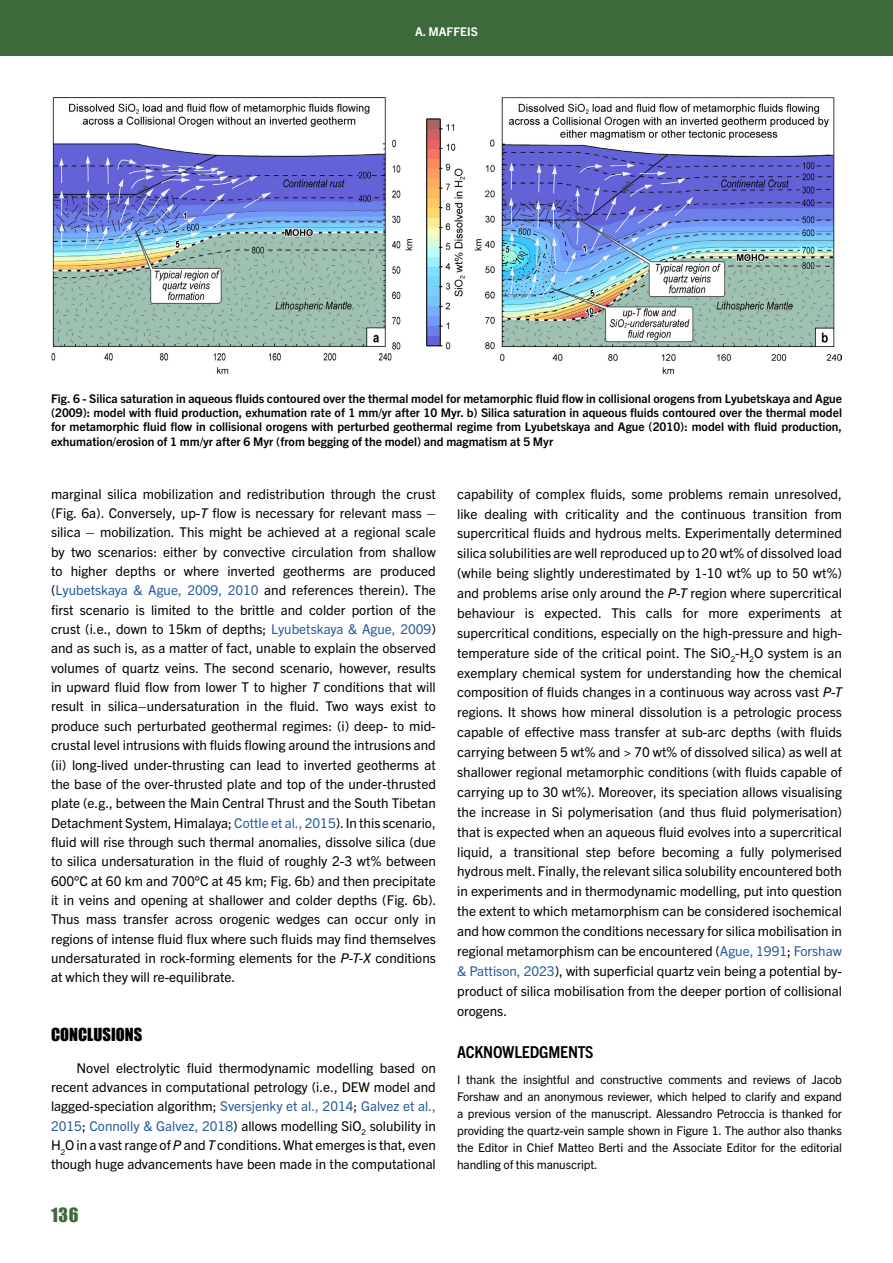
<style>
.page{position:relative;width:893px;height:1263px;background:#fff}
.page>*{position:absolute;margin:0;border:0;box-sizing:border-box;transform-origin:0 0}
.t1{font:18px "Impact";color:#3c6a3a}
.t2{font:700 condensed 16.5px "Trade Gothic Next LT Pro";letter-spacing:-.01em;color:#000;scale:1.06 1}
.t3{font:16.5px "Impact";color:#000}
.t4{font:13.5px/19.4px "Trade Gothic Next LT Pro";color:#000;text-align:justify}
.t5{font:700 12px/14.2px "Trade Gothic Next LT Pro";color:#000;text-align:justify}
.t6{font:12px/17.2px "Trade Gothic Next LT Pro";letter-spacing:-.01em;color:#000;text-align:justify}
.t7{font:700 12px "Trade Gothic Next LT Pro";color:#fff}
.s1{font-style:italic}
.s2{color:#275b9b}
</style>
<div class="page">
<div style="left:0;top:0;width:893px;height:55px;background:#3c6a3a"></div>
<img style="left:51px;top:98px;width:791px;height:277px">
<p class="t7" style="left:415px;top:23px;width:64px">A. MAFFEIS</p>
<p class="t5" style="left:51px;top:391px;width:792px">Fig. 6 - Silica saturation in aqueous fluids contoured over the thermal model for metamorphic fluid flow in collisional orogens from Lyubetskaya and Ague (2009): model with fluid production, exhumation rate of 1 mm/yr after 10 Myr. b) Silica saturation in aqueous fluids contoured over the thermal model for metamorphic fluid flow in collisional orogens with perturbed geothermal regime from Lyubetskaya and Ague (2010): model with fluid production, exhumation/erosion of 1 mm/yr after 6 Myr (from begging of the model) and magmatism at 5 Myr</p>
<p class="t4" style="left:51px;top:483px;width:387px">marginal silica mobilization and redistribution through the crust (Fig. 6a). Conversely, up-<span class="s1">T</span> flow is necessary for relevant mass – silica – mobilization. This might be achieved at a regional scale by two scenarios: either by convective circulation from shallow to higher depths or where inverted geotherms are produced (<span class="s2">Lyubetskaya &amp; Ague, 2009, 2010</span> and references therein). The first scenario is limited to the brittle and colder portion of the crust (i.e., down to 15km of depths; <span class="s2">Lyubetskaya &amp; Ague, 2009</span>) and as such is, as a matter of fact, unable to explain the observed volumes of quartz veins. The second scenario, however, results in upward fluid flow from lower T to higher <span class="s1">T</span> conditions that will result in silica–undersaturation in the fluid. Two ways exist to produce such perturbated geothermal regimes: (i) deep- to mid&shy;crustal level intrusions with fluids flowing around the intrusions and (ii) long-lived under-thrusting can lead to inverted geotherms at the base of the over-thrusted plate and top of the under-thrusted plate (e.g., between the Main Central Thrust and the South Tibetan Detachment System, Himalaya; <span class="s2">Cottle et al., 2015</span>). In this scenario, fluid will rise through such thermal anomalies, dissolve silica (due to silica undersaturation in the fluid of roughly 2-3 wt% between 600°C at 60 km and 700°C at 45 km; Fig. 6b) and then precipitate it in veins and opening at shallower and colder depths (Fig. 6b).<br>Thus mass transfer across orogenic wedges can occur only in regions of intense fluid flux where such fluids may find themselves undersaturated in rock-forming elements for the <span class="s1">P-T-X</span> conditions at which they will re-equilibrate.</p>
<p class="t3" style="left:51px;top:1021px;width:93px">CONCLUSIONS</p>
<p class="t4" style="left:51px;top:1057px;width:386px;text-indent:26px">Novel electrolytic fluid thermodynamic modelling based on recent advances in computational petrology (i.e., DEW model and lagged-speciation algorithm; <span class="s2">Sversjenky et al., 2014</span>; <span class="s2">Galvez et al., 2015</span>; <span class="s2">Connolly &amp; Galvez, 2018</span>) allows modelling SiO<sub>2</sub> solubility in H<sub>2</sub>O in a vast range of <span class="s1">P</span> and <span class="s1">T</span> conditions. What emerges is that, even though huge advancements have been made in the computational</p>
<h1 class="t1" style="left:51px;top:1201px;width:29px">136</h1>
<p class="t4" style="left:457px;top:483px;width:386px;line-height:20px">capability of complex fluids, some problems remain unresolved, like dealing with criticality and the continuous transition from supercritical fluids and hydrous melts. Experimentally determined silica solubilities are well reproduced up to 20 wt% of dissolved load (while being slightly underestimated by 1-10 wt% up to 50 wt%) and problems arise only around the <span class="s1">P-T</span> region where supercritical behaviour is expected. This calls for more experiments at supercritical conditions, especially on the high-pressure and high&shy;temperature side of the critical point. The SiO<sub>2</sub>-H<sub>2</sub>O system is an exemplary chemical system for understanding how the chemical composition of fluids changes in a continuous way across vast <span class="s1">P-T </span>regions. It shows how mineral dissolution is a petrologic process capable of effective mass transfer at sub-arc depths (with fluids carrying between 5 wt% and &gt; 70 wt% of dissolved silica) as well at shallower regional metamorphic conditions (with fluids capable of carrying up to 30 wt%). Moreover, its speciation allows visualising the increase in Si polymerisation (and thus fluid polymerisation) that is expected when an aqueous fluid evolves into a supercritical liquid, a transitional step before becoming a fully polymerised hydrous melt. Finally, the relevant silica solubility encountered both in experiments and in thermodynamic modelling, put into question the extent to which metamorphism can be considered isochemical and how common the conditions necessary for silica mobilisation in regional metamorphism can be encountered (<span class="s2">Ague, 1991</span>; <span class="s2">Forshaw &amp; Pattison, 2023</span>), with superficial quartz vein being a potential by&shy;product of silica mobilisation from the deeper portion of collisional orogens.</p>
<p class="t2" style="left:457px;top:1040px;width:130px">ACKNOWLEDGMENTS</p>
<p class="t6" style="left:457px;top:1070px;width:386px">I thank the insightful and constructive comments and reviews of Jacob Forshaw and an anonymous reviewer, which helped to clarify and expand a previous version of the manuscript. Alessandro Petroccia is thanked for providing the quartz-vein sample shown in Figure 1. The author also thanks the Editor in Chief Matteo Berti and the Associate Editor for the editorial handling of this manuscript.</p>
</div>
